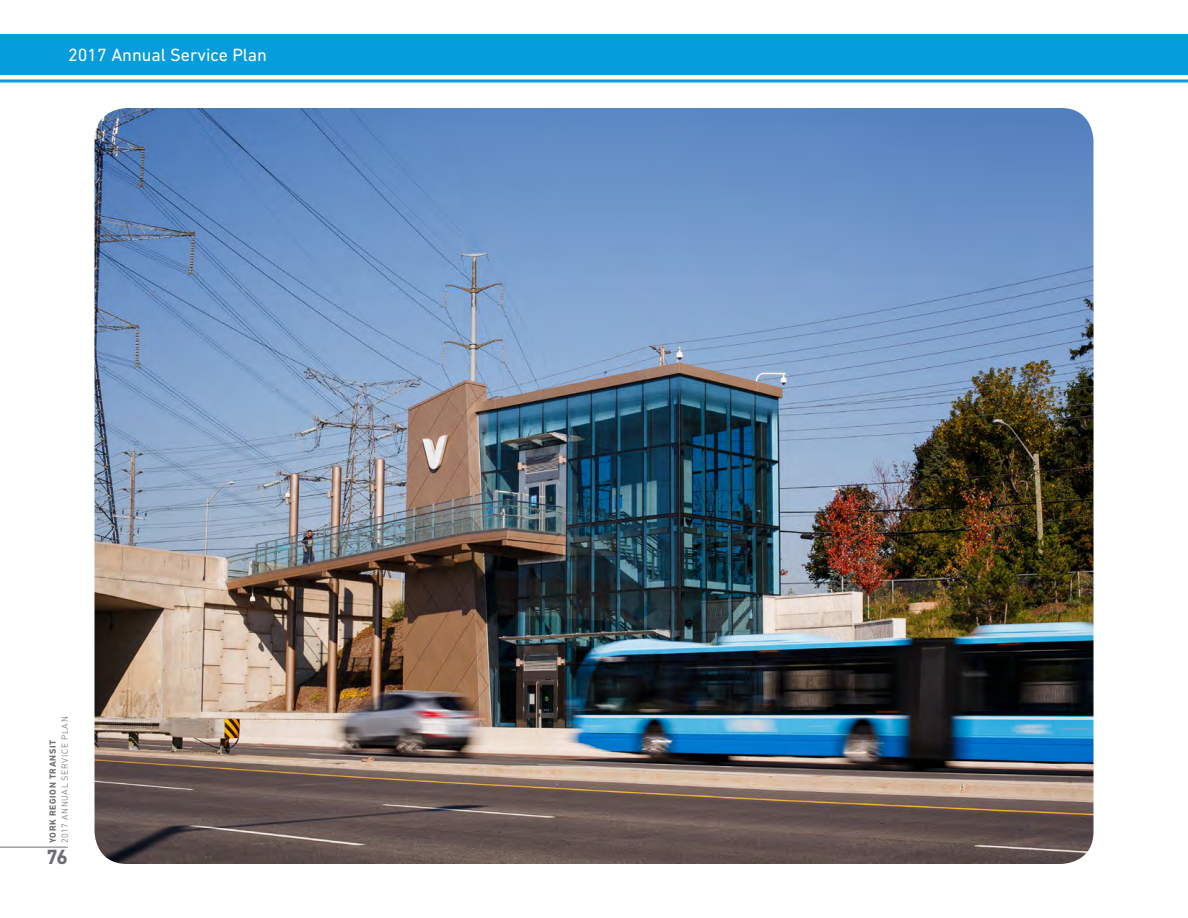
<style>
.page{position:relative;width:1188px;height:918px;background:#fff}
.page>*{position:absolute;margin:0;border:0;box-sizing:border-box;transform-origin:0 0}
.t1{font:700 21px "DIN Next LT Pro";color:#6c6d70}
.t2{font:18px "DIN Next LT Pro";color:#fff}
.t3{font:300 9px "DIN Next LT Pro";letter-spacing:.075em;color:#6c6d70}
.t4{font:700 9px "DIN Next LT Pro";letter-spacing:.075em;color:#6c6d70}
</style>
<div class="page">
<div style="left:0;top:34px;width:1188px;height:40px;background:#069ddc"></div>
<hr style="left:0;top:80px;width:1188px;height:2px;background:#069ddc">
<hr style="left:0;top:847px;width:68px;height:1px;background:#6c6d70">
<img style="left:94px;top:108px;width:1000px;height:756px">
<p class="t2" style="left:68px;top:44px;width:201px">2017 Annual Service Plan</p>
<p class="t3" style="left:60px;top:843px;width:128px;rotate:-90deg">2017 ANNUAL SERVICE PLAN</p>
<p class="t1" style="left:46px;top:845px;width:23px">76</p>
<p class="t4" style="left:47px;top:843px;width:105px;rotate:-90deg">YORK REGION TRANSIT</p>
</div>
